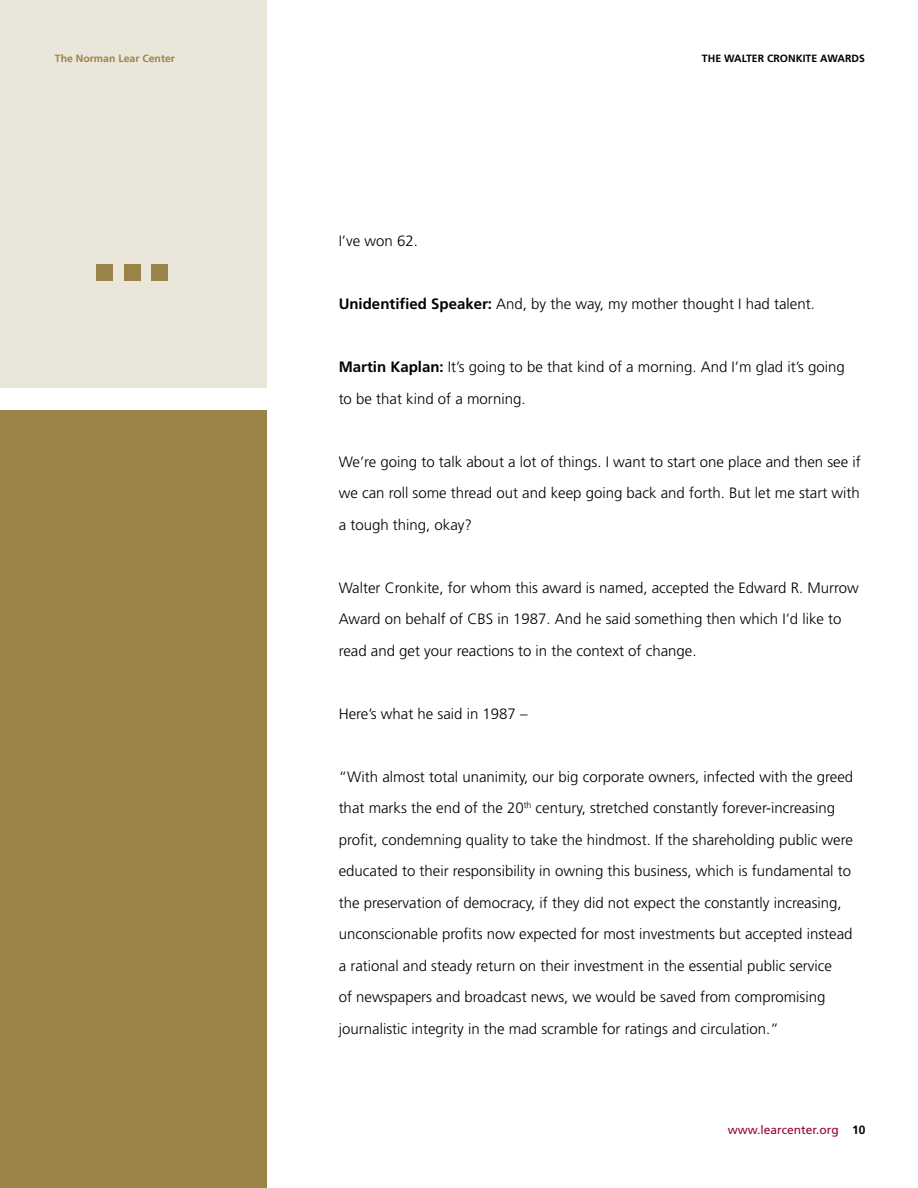
<style>
.page{position:relative;width:918px;height:1188px;background:#fff}
.page>*{position:absolute;margin:0;border:0;box-sizing:border-box;transform-origin:0 0}
.t1{font:300 15px/31.5px "Frutiger LT Std";color:#000}
.t2{font:12px "Frutiger LT Std";color:#98002e}
.t3{font:700 10.5px "Frutiger LT Std";color:#000}
.t4{font:700 10.5px "Frutiger LT Std";color:#998347}
.s1{font-weight:700}
.s2{font-weight:700;color:#000}
</style>
<div class="page">
<div style="left:0;top:0;width:267px;height:388px;background:#ebe6da"></div>
<div style="left:0;top:411px;width:267px;height:777px;background:#9a8348"></div>
<div style="left:97px;top:264px;width:16px;height:17px;background:#9a8348"></div>
<div style="left:124px;top:264px;width:17px;height:17px;background:#9a8348"></div>
<div style="left:151px;top:264px;width:17px;height:17px;background:#9a8348"></div>
<p class="t4" style="left:55px;top:52px;width:122px">The Norman Lear Center</p>
<p class="t3" style="left:702px;top:52px;width:164px">THE WALTER CRONKITE AWARDS</p>
<p class="t1" style="left:339px;top:226px;width:81px">I’ve won 62.</p>
<p class="t1" style="left:339px;top:289px;width:478px"><span class="s1">Unidentified Speaker:</span> And, by the way, my mother thought I had talent.</p>
<p class="t1" style="left:339px;top:352px;width:508px"><span class="s1">Martin Kaplan:</span> It’s going to be that kind of a morning. And I’m glad it’s going to be that kind of a morning.</p>
<p class="t1" style="left:339px;top:446px;width:524px;text-align:justify">We’re going to talk about a lot of things. I want to start one place and then see if we can roll some thread out and keep going back and forth. But let me start with a tough thing, okay?</p>
<p class="t1" style="left:339px;top:572px;width:522px">Walter Cronkite, for whom this award is named, accepted the Edward R. Murrow<br>Award on behalf of CBS in 1987. And he said something then which I’d like to read and get your reactions to in the context of change.</p>
<p class="t1" style="left:339px;top:698px;width:190px">Here’s what he said in 1987 –</p>
<p class="t1" style="left:339px;top:761px;width:516px">“With almost total unanimity, our big corporate owners, infected with the greed that marks the end of the 20<sup>th</sup> century, stretched constantly forever-increasing profit, condemning quality to take the hindmost. If the shareholding public were educated to their responsibility in owning this business, which is fundamental to the preservation of democracy, if they did not expect the constantly increasing, unconscionable profits now expected for most investments but accepted instead a rational and steady return on their investment in the essential public service<br>of newspapers and broadcast news, we would be saved from compromising journalistic integrity in the mad scramble for ratings and circulation.”</p>
<p class="t2" style="left:728px;top:1123px;width:139px">www.learcenter.org <span class="s2">10</span></p>
</div>
